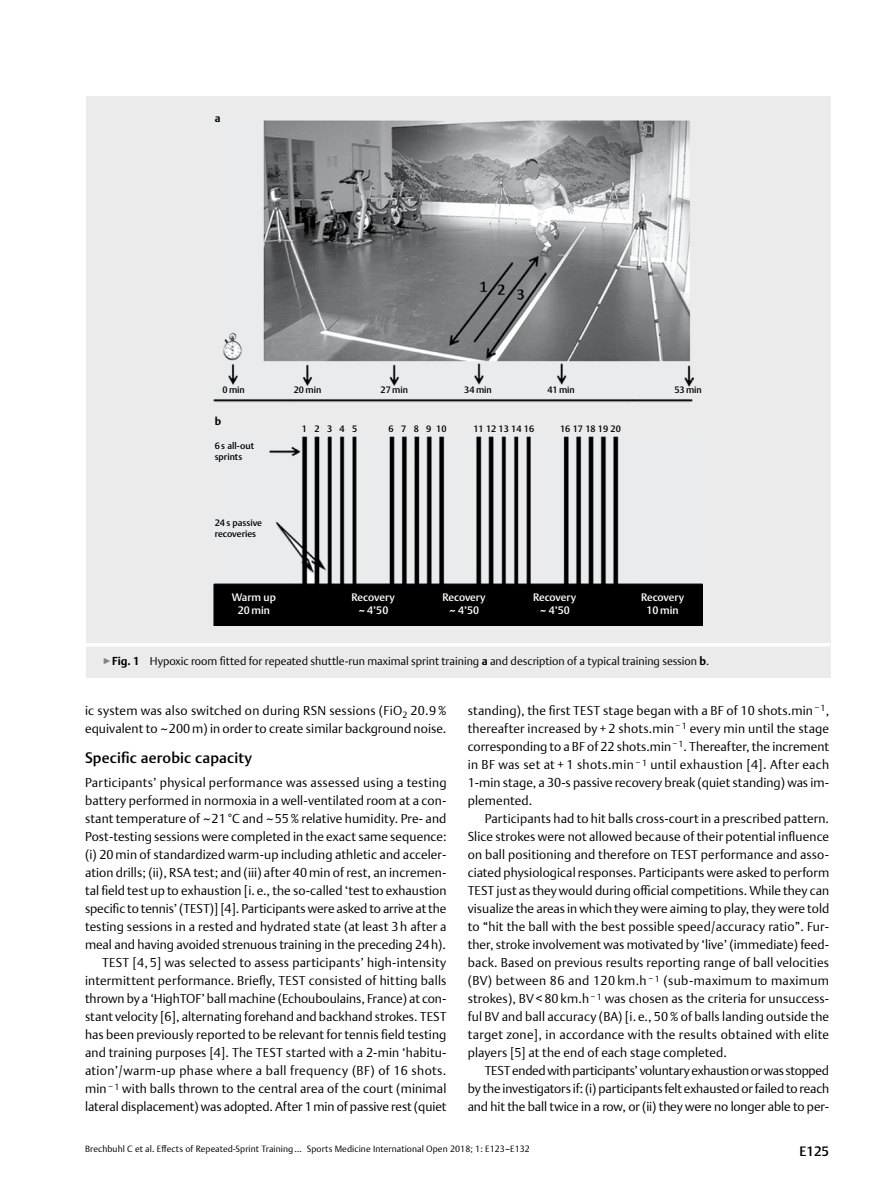
<style>
.page{position:relative;width:893px;height:1191px;background:#fff}
.page>*{position:absolute;margin:0;border:0;box-sizing:border-box;transform-origin:0 0}
.t1{font:500 15px "Thieme Argo 2011";letter-spacing:.01em;color:#000}
.t2{font:500 13.5px "Thieme Argo 2011";color:#000}
.t3{font:300 12.75px/18px "Thieme Argo 2011";letter-spacing:.005em;color:#000;text-align:justify}
.t4{font:300 11.25px "Thieme Argo 2011";color:#000}
.t5{font:700 10.8px "Thieme Argo 2011";color:#000}
.t6{font:500 10.65px/12.9px "Thieme Argo 2011";color:#fff;text-align:center}
.t7{font:500 9.15px/10.9px "Thieme Argo 2011";color:#000}
.t8{font:300 9px "Thieme Argo 2011";letter-spacing:.01em;color:#000}
.s1{color:#808285}
.s2{font-weight:700}
</style>
<div class="page">
<div style="left:86px;top:643px;width:744px;height:34px;background:#ebebec"></div>
<hr style="left:86px;top:643px;width:744px;height:3px;background:#fff">
<div style="left:86px;top:96px;width:744px;height:547px;background:#ebebec"></div>
<img style="left:214px;top:121px;width:479px;height:281px">
<img style="left:214px;top:436px;width:489px;height:190px">
<p class="t5" style="left:215px;top:111px;width:7px">a</p>
<p class="t7" style="left:222px;top:384px;width:24px">0min</p>
<p class="t5" style="left:215px;top:414px;width:8px">b</p>
<p class="t7" style="left:215px;top:440px;width:41px">6s all-out sprints</p>
<p class="t7" style="left:215px;top:517px;width:49px">24 s passive recoveries</p>
<p class="t7" style="left:294px;top:384px;width:29px">20 min</p>
<p class="t7" style="left:381px;top:384px;width:29px">27 min</p>
<p class="t7" style="left:464px;top:384px;width:29px">34 min</p>
<p class="t7" style="left:547px;top:384px;width:29px">41min</p>
<p class="t7" style="left:674px;top:384px;width:29px">53 min</p>
<p class="t7" style="left:302px;top:423px;width:57px">12345</p>
<p class="t7" style="left:388px;top:423px;width:60px">678910</p>
<p class="t7" style="left:473px;top:423px;width:62px">11 12 13 14 16</p>
<p class="t7" style="left:560px;top:423px;width:62px">16 17 18 19 20</p>
<p class="t6" style="left:232px;top:591px;width:46px">Warm up<br>20 min</p>
<p class="t6" style="left:352px;top:591px;width:45px">Recovery ~4’50</p>
<p class="t6" style="left:442px;top:591px;width:45px">Recovery ~ 4’50</p>
<p class="t6" style="left:533px;top:591px;width:45px">Recovery ~ 4’50</p>
<p class="t6" style="left:641px;top:591px;width:45px">Recovery<br>10 min</p>
<p class="t4" style="left:103px;top:653px;width:608px"><span class="s1">▶</span><span class="s2">Fig. 1</span> Hypoxic room fitted for repeated shuttle-run maximal sprint training <span class="s2">a</span> and description of a typical training session <span class="s2">b</span>.</p>
<p class="t3" style="left:85px;top:701px;width:363px">ic system was also switched on during RSN sessions (FiO<sub>2</sub> 20.9% equivalent to ~200m) in order to create similar background noise.</p>
<p class="t1" style="left:85px;top:748px;width:169px">Specific aerobic capacity</p>
<p class="t3" style="left:85px;top:773px;width:363px;text-align:right">Participants’ physical performance was assessed using a testing battery performed in normoxia in a well-ventilated room at a con&shy;stant temperature of ~21 °C and ~55% relative humidity. Pre- and Post-testing sessions were completed in the exact same sequence: (i) 20min of standardized warm-up including athletic and acceler&shy;ation drills; (ii), RSA test; and (iii) after 40min of rest, an incremen&shy;tal field test up to exhaustion [i. e., the so-called ‘test to exhaustion specific to tennis’ (TEST)] [4]. Participants were asked to arrive at the testing sessions in a rested and hydrated state (at least 3 h after a meal and having avoided strenuous training in the preceding 24h).<br>TEST [4, 5] was selected to assess participants’ high-intensity intermittent performance. Briefly, TEST consisted of hitting balls thrown by a ‘HighTOF’ ball machine (Echouboulains, France) at con&shy;stant velocity [6], alternating forehand and backhand strokes. TEST has been previously reported to be relevant for tennis field testing and training purposes [4]. The TEST started with a 2-min ‘habitu&shy;ation’/warm-up phase where a ball frequency (BF) of 16 shots. min<sup>−</sup> <sup>1</sup> with balls thrown to the central area of the court (minimal lateral displacement) was adopted. After 1min of passive rest (quiet</p>
<p class="t3" style="left:468px;top:701px;width:363px">standing), the first TEST stage began with a BF of 10 shots.min<sup>−</sup> <sup>1</sup>, thereafter increased by + 2 shots.min<sup>−</sup> <sup>1</sup> every min until the stage corresponding to a BF of 22 shots.min<sup>−1</sup>. Thereafter, the increment in BF was set at + 1 shots.min <sup>−</sup> <sup>1</sup> until exhaustion [4]. After each 1-min stage, a 30-s passive recovery break (quiet standing) was im&shy;plemented.</p>
<p class="t3" style="left:468px;top:809px;width:363px;text-indent:17px">Participants had to hit balls cross-court in a prescribed pattern.<br>Slice strokes were not allowed because of their potential influence on ball positioning and therefore on TEST performance and asso&shy;ciated physiological responses. Participants were asked to perform TEST just as they would during official competitions. While they can visualize the areas in which they were aiming to play, they were told to “hit the ball with the best possible speed/accuracy ratio”. Fur&shy;ther, stroke involvement was motivated by ‘live’ (immediate) feed&shy;back. Based on previous results reporting range of ball velocities (BV) between 86 and 120 km.h <sup>−</sup> <sup>1</sup> (sub-maximum to maximum strokes), BV&lt; 80 km.h<sup>−</sup> <sup>1</sup> was chosen as the criteria for unsuccess&shy;ful BV and ball accuracy (BA) [i. e., 50% of balls landing outside the target zone], in accordance with the results obtained with elite players [5] at the end of each stage completed.</p>
<p class="t3" style="left:468px;top:1061px;width:363px;text-indent:17px">TEST ended with participants’ voluntary exhaustion or was stopped by the investigators if: (i) participants felt exhausted or failed to reach and hit the ball twice in a row, or (ii) they were no longer able to per-</p>
<p class="t8" style="left:85px;top:1143px;width:446px">Brechbuhl C et al. Effects of Repeated-Sprint Training … Sports Medicine International Open 2018; 1: E123–E132</p>
<p class="t2" style="left:799px;top:1142px;width:31px">E125</p>
</div>
